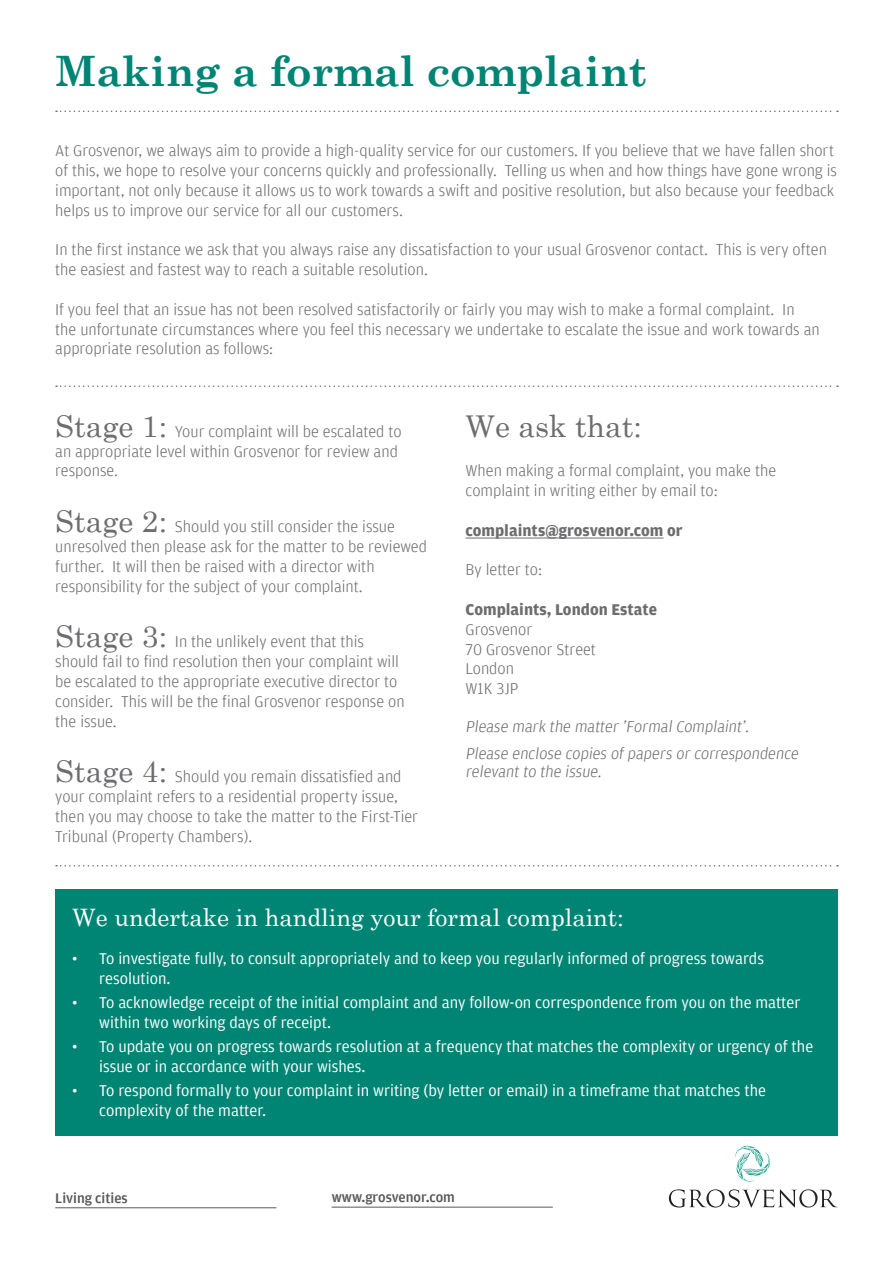
<style>
.page{position:relative;width:893px;height:1263px;background:#fff}
.page>*{position:absolute;margin:0;border:0;box-sizing:border-box;transform-origin:0 0}
.t1{font:700 42px "Century Schoolbook";color:#008575}
.t2{font:30px "Century Schoolbook";color:#6c6d70}
.t3{font:24px "Century Schoolbook";color:#fff}
.t4{font:300 16.5px/19.8px "Amplitude";color:#6c6d70}
.t5{font:16.5px/19.8px "Amplitude";color:#fff}
.t6{font:700 16.5px "Amplitude";color:#6c6d70}
.t7{font:500 14.7px "Amplitude";color:#57585a}
.s1{font-family:"Century Schoolbook";font-weight:400;font-size:30px}
</style>
<div class="page">
<img style="left:735px;top:1146px;width:35px;height:24px">
<svg style="left:669px;top:1189px;width:169px;height:18px"></svg>
<svg style="left:56px;top:111px;width:782px;height:1px"></svg>
<div style="left:55px;top:889px;width:783px;height:246px;background:#008575"></div>
<hr style="left:55px;top:1207px;width:221px;height:1px;background:#57585a">
<hr style="left:332px;top:1207px;width:221px;height:1px;background:#57585a">
<hr style="left:466px;top:538px;width:197px;height:1px;background:#6c6d70">
<svg style="left:56px;top:385px;width:782px;height:2px"></svg>
<svg style="left:56px;top:865px;width:782px;height:1px"></svg>
<h1 class="t1" style="left:55px;top:39px;width:593px">Making a formal complaint</h1>
<p class="t4" style="left:55px;top:141px;width:783px">At Grosvenor, we always aim to provide a high-quality service for our customers. If you believe that we have fallen short of this, we hope to resolve your concerns quickly and professionally. Telling us when and how things have gone wrong is important, not only because it allows us to work towards a swift and positive resolution, but also because your feedback helps us to improve our service for all our customers.</p>
<p class="t4" style="left:55px;top:240px;width:773px">In the first instance we ask that you always raise any dissatisfaction to your usual Grosvenor contact. This is very often the easiest and fastest way to reach a suitable resolution.</p>
<p class="t4" style="left:55px;top:299px;width:766px">If you feel that an issue has not been resolved satisfactorily or fairly you may wish to make a formal complaint. In the unfortunate circumstances where you feel this necessary we undertake to escalate the issue and work towards an appropriate resolution as follows:</p>
<p class="t4" style="left:55px;top:422px;width:348px"><span class="s1">Stage 1:</span> Your complaint will be escalated to an appropriate level within Grosvenor for review and response.</p>
<p class="t4" style="left:55px;top:517px;width:373px"><span class="s1">Stage 2:</span> Should you still consider the issue unresolved then please ask for the matter to be reviewed further. It will then be raised with a director with responsibility for the subject of your complaint.</p>
<p class="t4" style="left:55px;top:632px;width:351px"><span class="s1">Stage 3:</span> In the unlikely event that this should fail to find resolution then your complaint will be escalated to the appropriate executive director to consider. This will be the final Grosvenor response on the issue.</p>
<p class="t4" style="left:55px;top:767px;width:364px"><span class="s1">Stage 4:</span> Should you remain dissatisfied and your complaint refers to a residential property issue, then you may choose to take the matter to the First-Tier Tribunal (Property Chambers).</p>
<h2 class="t2" style="left:466px;top:401px;width:178px">We ask that:</h2>
<p class="t4" style="left:466px;top:461px;width:312px">When making a formal complaint, you make the complaint in writing either by email to:</p>
<p class="t6" style="left:466px;top:520px;width:218px">complaints@grosvenor.com or</p>
<p class="t4" style="left:466px;top:560px;width:78px">By letter to:</p>
<p class="t6" style="left:466px;top:599px;width:193px">Complaints, London Estate</p>
<p class="t4" style="left:466px;top:620px;width:132px">Grosvenor<br>70 Grosvenor Street<br>London<br>W1K 3JP</p>
<p class="t4" style="left:466px;top:713px;width:337px;line-height:26.5px">Please mark the matter 'Formal Complaint'.<br>Please enclose copies of papers or correspondence</p>
<p class="t4" style="left:466px;top:761px;width:140px">relevant to the issue.</p>
<h3 class="t3" style="left:72px;top:897px;width:553px">We undertake in handling your formal complaint:</h3>
<p class="t5" style="left:99px;top:948px;width:666px;text-indent:-27px">• To investigate fully, to consult appropriately and to keep you regularly informed of progress towards resolution.</p>
<p class="t5" style="left:99px;top:992px;width:703px;text-indent:-27px">• To acknowledge receipt of the initial complaint and any follow-on correspondence from you on the matter within two working days of receipt.</p>
<p class="t5" style="left:99px;top:1036px;width:715px;text-indent:-27px">• To update you on progress towards resolution at a frequency that matches the complexity or urgency of the issue or in accordance with your wishes.</p>
<p class="t5" style="left:99px;top:1080px;width:668px;text-indent:-27px">• To respond formally to your complaint in writing (by letter or email) in a timeframe that matches the complexity of the matter.</p>
<p class="t7" style="left:55px;top:1190px;width:74px">Living cities</p>
<p class="t7" style="left:332px;top:1189px;width:125px">www.grosvenor.com</p>
</div>
